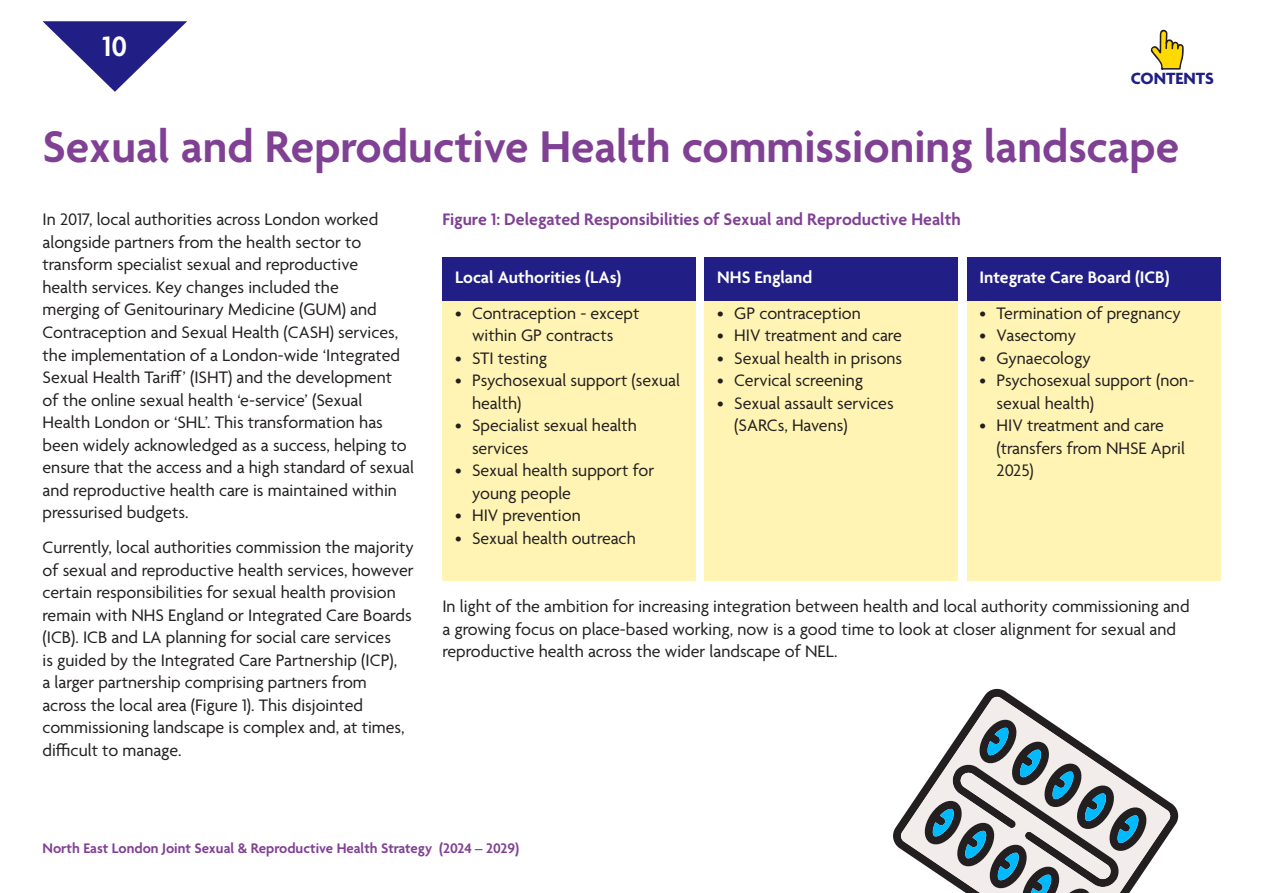
<style>
.page{position:relative;width:1263px;height:893px;background:#fff}
.page>*{position:absolute;margin:0;border:0;box-sizing:border-box;transform-origin:0 0}
.Tier_2{font:600 48px "Agenda";color:#804094}
.t1{font:600 30.3px "Agenda";color:#fff}
.Body{font:18px/22.5px "Agenda";color:#231f20}
.Figures{font:600 18px "Agenda";color:#804094}
.Box_head{font:600 18px "Agenda";color:#fff}
.Body-2{font:700 17.55px "Agenda";color:#211f85}
.t2{font:600 15px "Agenda";color:#804094}
</style>
<div class="page">
<svg style="left:43px;top:21px;width:144px;height:71px"></svg>
<div style="left:442px;top:258px;width:254px;height:322px;background:#fff4b3"></div>
<div style="left:442px;top:258px;width:254px;height:43px;background:#211f85"></div>
<div style="left:704px;top:258px;width:254px;height:322px;background:#fff4b3"></div>
<div style="left:704px;top:258px;width:254px;height:43px;background:#211f85"></div>
<div style="left:967px;top:258px;width:253px;height:322px;background:#fff4b3"></div>
<div style="left:967px;top:258px;width:253px;height:43px;background:#211f85"></div>
<svg style="left:893px;top:688px;width:286px;height:161px"></svg>
<svg style="left:900px;top:696px;width:271px;height:197px"></svg>
<svg style="left:1150px;top:30px;width:34px;height:40px"></svg>
<h2 class="t1" style="left:103px;top:30px;width:26px">10</h2>
<p class="Body-2" style="left:1131px;top:69px;width:85px">CONTENTS</p>
<p class="Tier_2" style="left:43px;top:121px;width:1138px">Sexual and Reproductive Health commissioning landscape</p>
<p class="Body" style="left:43px;top:210px;width:373px">In 2017, local authorities across London worked alongside partners from the health sector to transform specialist sexual and reproductive<br>health services. Key changes included the<br>merging of Genitourinary Medicine (GUM) and Contraception and Sexual Health (CASH) services, the implementation of a London-wide ‘Integrated Sexual Health Tariff’ (ISHT) and the development<br>of the online sexual health ‘e-service’ (Sexual Health London or ‘SHL’. This transformation has been widely acknowledged as a success, helping to ensure that the access and a high standard of sexual and reproductive health care is maintained within pressurised budgets.</p>
<p class="Body" style="left:43px;top:537px;width:373px">Currently, local authorities commission the majority of sexual and reproductive health services, however certain responsibilities for sexual health provision remain with NHS England or Integrated Care Boards (ICB). ICB and LA planning for social care services<br>is guided by the Integrated Care Partnership (ICP),<br>a larger partnership comprising partners from across the local area (Figure 1). This disjointed commissioning landscape is complex and, at times, difficult to manage.</p>
<p class="Figures" style="left:442px;top:210px;width:520px">Figure 1: Delegated Responsibilities of Sexual and Reproductive Health</p>
<p class="Box_head" style="left:455px;top:268px;width:168px">Local Authorities (LAs)</p>
<p class="Body" style="left:455px;top:303px;width:186px;text-align:center">• Contraception - except within GP contracts</p>
<p class="Body" style="left:455px;top:348px;width:93px">• STI testing</p>
<p class="Body" style="left:472px;top:370px;width:209px;text-indent:-17px">• Psychosexual support (sexual health)</p>
<p class="Body" style="left:472px;top:415px;width:166px;text-indent:-17px">• Specialist sexual health services</p>
<p class="Body" style="left:472px;top:460px;width:184px;text-indent:-17px">• Sexual health support for young people</p>
<p class="Body" style="left:455px;top:505px;width:127px">• HIV prevention</p>
<p class="Body" style="left:455px;top:528px;width:182px">• Sexual health outreach</p>
<p class="Box_head" style="left:979px;top:268px;width:192px">Integrate Care Board (ICB)</p>
<p class="Body" style="left:979px;top:303px;width:203px">• Termination of pregnancy</p>
<p class="Body" style="left:979px;top:325px;width:98px">• Vasectomy</p>
<p class="Body" style="left:979px;top:348px;width:113px">• Gynaecology</p>
<p class="Body" style="left:996px;top:370px;width:199px;text-indent:-17px">• Psychosexual support (non&shy;sexual health)</p>
<p class="Body" style="left:996px;top:415px;width:190px;text-indent:-17px">• HIV treatment and care (transfers from NHSE April<br>2025)</p>
<p class="Box_head" style="left:717px;top:268px;width:96px">NHS England</p>
<p class="Body" style="left:717px;top:303px;width:145px">• GP contraception</p>
<p class="Body" style="left:717px;top:325px;width:186px">• HIV treatment and care</p>
<p class="Body" style="left:717px;top:348px;width:186px">• Sexual health in prisons</p>
<p class="Body" style="left:717px;top:370px;width:147px">• Cervical screening</p>
<p class="Body" style="left:734px;top:393px;width:161px;text-indent:-17px">• Sexual assault services (SARCs, Havens)</p>
<p class="Body" style="left:442px;top:597px;width:749px">In light of the ambition for increasing integration between health and local authority commissioning and a growing focus on place-based working, now is a good time to look at closer alignment for sexual and reproductive health across the wider landscape of NEL.</p>
<p class="t2" style="left:43px;top:840px;width:478px">North East London Joint Sexual &amp; Reproductive Health Strategy (2024 – 2029)</p>
</div>
